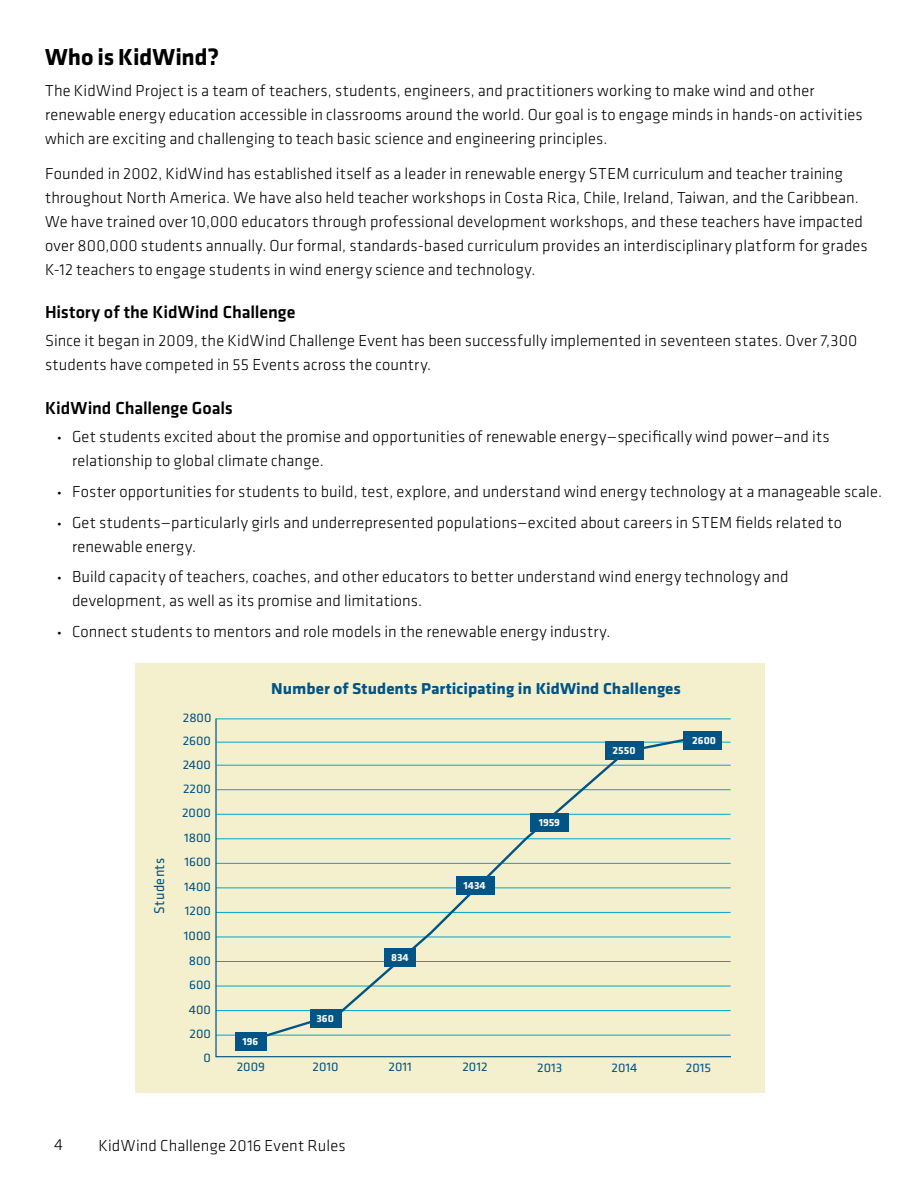
<style>
.page{position:relative;width:918px;height:1188px;background:#fff}
.page>*{position:absolute;margin:0;border:0;box-sizing:border-box;transform-origin:0 0}
.t1{font:700 24px "Klavika Basic";letter-spacing:-.005em;color:#000}
.t2{font:500 18px "Klavika Basic";letter-spacing:-.005em;color:#000}
.t3{font:300 16.5px/24px "Klavika Basic";letter-spacing:.01em;color:#000}
.t4{font:700 16.35px "Klavika Basic";color:#005486;scale:1.04 1}
.t5{font:14.7px "Klavika Basic";letter-spacing:.025em;color:#005486;scale:.96 1}
.t6{font:12.9px/24.5px "Klavika Basic";color:#005486;scale:1.04 1}
.t7{font:700 10.8px "Klavika Basic";color:#fbf9f3;scale:1.04 1}
.s1{font-size:12px}
</style>
<div class="page">
<div style="left:135px;top:663px;width:630px;height:430px;background:#f4f0ce"></div>
<svg style="left:215px;top:718px;width:517px;height:340px"></svg>
<hr style="left:216px;top:742px;width:515px;height:1px;background:#00a3cc">
<hr style="left:216px;top:765px;width:515px;height:1px;background:#00a3cc">
<hr style="left:216px;top:789px;width:515px;height:1px;background:#00a3cc">
<hr style="left:216px;top:814px;width:515px;height:1px;background:#00a3cc">
<svg style="left:244px;top:754px;width:379px;height:290px"></svg>
<div style="left:235px;top:1032px;width:32px;height:19px;background:#005486"></div>
<div style="left:310px;top:1009px;width:31px;height:19px;background:#005486"></div>
<div style="left:385px;top:948px;width:31px;height:19px;background:#005486"></div>
<div style="left:456px;top:876px;width:38px;height:19px;background:#005486"></div>
<div style="left:530px;top:813px;width:39px;height:19px;background:#005486"></div>
<div style="left:605px;top:741px;width:39px;height:19px;background:#005486"></div>
<div style="left:683px;top:731px;width:39px;height:19px;background:#005486"></div>
<svg style="left:641px;top:737px;width:48px;height:14px"></svg>
<hr style="left:216px;top:718px;width:515px;height:1px;background:#00a3cc">
<h1 class="t1" style="left:45px;top:39px;width:176px">Who is KidWind?</h1>
<p class="t3" style="left:45px;top:78px;width:819px">The KidWind Project is a team of teachers, students, engineers, and practitioners working to make wind and other renewable energy education accessible in classrooms around the world. Our goal is to engage minds in hands-on activities which are exciting and challenging to teach basic science and engineering principles.</p>
<p class="t3" style="left:45px;top:161px;width:824px">Founded in 2002, KidWind has established itself as a leader in renewable energy STEM curriculum and teacher training throughout North America. We have also held teacher workshops in Costa Rica, Chile, Ireland, Taiwan, and the Caribbean.<br>We have trained over 10,000 educators through professional development workshops, and these teachers have impacted over 800,000 students annually. Our formal, standards-based curriculum provides an interdisciplinary platform for grades K-12 teachers to engage students in wind energy science and technology.</p>
<p class="t2" style="left:45px;top:300px;width:252px">History of the KidWind Challenge</p>
<p class="t3" style="left:45px;top:329px;width:814px">Since it began in 2009, the KidWind Challenge Event has been successfully implemented in seventeen states. Over 7,300 students have competed in 55 Events across the country.</p>
<p class="t2" style="left:45px;top:396px;width:189px">KidWind Challenge Goals</p>
<p class="t3" style="left:72px;top:425px;width:759px;text-indent:-15px"><span class="s1">•</span> Get students excited about the promise and opportunities of renewable energy—specifically wind power—and its relationship to global climate change.</p>
<p class="t3" style="left:57px;top:479px;width:827px"><span class="s1">•</span> Foster opportunities for students to build, test, explore, and understand wind energy technology at a manageable scale.</p>
<p class="t3" style="left:72px;top:510px;width:772px;text-indent:-15px"><span class="s1">•</span> Get students—particularly girls and underrepresented populations—excited about careers in STEM fields related to renewable energy.</p>
<p class="t3" style="left:72px;top:565px;width:718px;text-indent:-15px"><span class="s1">•</span> Build capacity of teachers, coaches, and other educators to better understand wind energy technology and development, as well as its promise and limitations.</p>
<p class="t3" style="left:57px;top:620px;width:555px"><span class="s1">•</span> Connect students to mentors and role models in the renewable energy industry.</p>
<p class="t5" style="left:150px;top:914px;width:59px;rotate:-90deg">Students</p>
<p class="t6" style="left:183px;top:705px;width:29px">2800</p>
<p class="t6" style="left:183px;top:729px;width:29px">2600</p>
<p class="t6" style="left:183px;top:752px;width:29px">2400</p>
<p class="t6" style="left:183px;top:776px;width:28px">2200</p>
<p class="t6" style="left:182px;top:800px;width:29px">2000</p>
<p class="t6" style="left:184px;top:825px;width:27px;text-align:justify">1800<br>1600<br>1400</p>
<p class="t6" style="left:184px;top:899px;width:27px">1200<br>1000</p>
<p class="t6" style="left:189px;top:948px;width:23px">800</p>
<p class="t6" style="left:189px;top:972px;width:22px">600</p>
<p class="t6" style="left:189px;top:997px;width:23px">400<br>200</p>
<p class="t6" style="left:203px;top:1045px;width:9px">0</p>
<p class="t4" style="left:271px;top:677px;width:395px">Number of Students Participating in KidWind Challenges</p>
<p class="t7" style="left:613px;top:742px;width:24px">2550</p>
<p class="t7" style="left:692px;top:733px;width:24px">2600</p>
<p class="t7" style="left:243px;top:1034px;width:17px">196</p>
<p class="t6" style="left:237px;top:1054px;width:29px">2009</p>
<p class="t7" style="left:317px;top:1011px;width:18px">360</p>
<p class="t6" style="left:313px;top:1054px;width:27px">2010</p>
<p class="t7" style="left:391px;top:949px;width:18px">834</p>
<p class="t6" style="left:389px;top:1054px;width:24px">2011</p>
<p class="t7" style="left:463px;top:878px;width:23px">1434</p>
<p class="t7" style="left:539px;top:815px;width:22px">1959</p>
<p class="t6" style="left:462px;top:1054px;width:26px">2012</p>
<p class="t6" style="left:537px;top:1055px;width:26px">2013</p>
<p class="t6" style="left:612px;top:1055px;width:26px">2014</p>
<p class="t6" style="left:686px;top:1055px;width:26px">2015</p>
<p class="t3" style="left:54px;top:1132px;width:10px">4</p>
<p class="t3" style="left:98px;top:1133px;width:249px">KidWind Challenge 2016 Event Rules</p>
</div>
